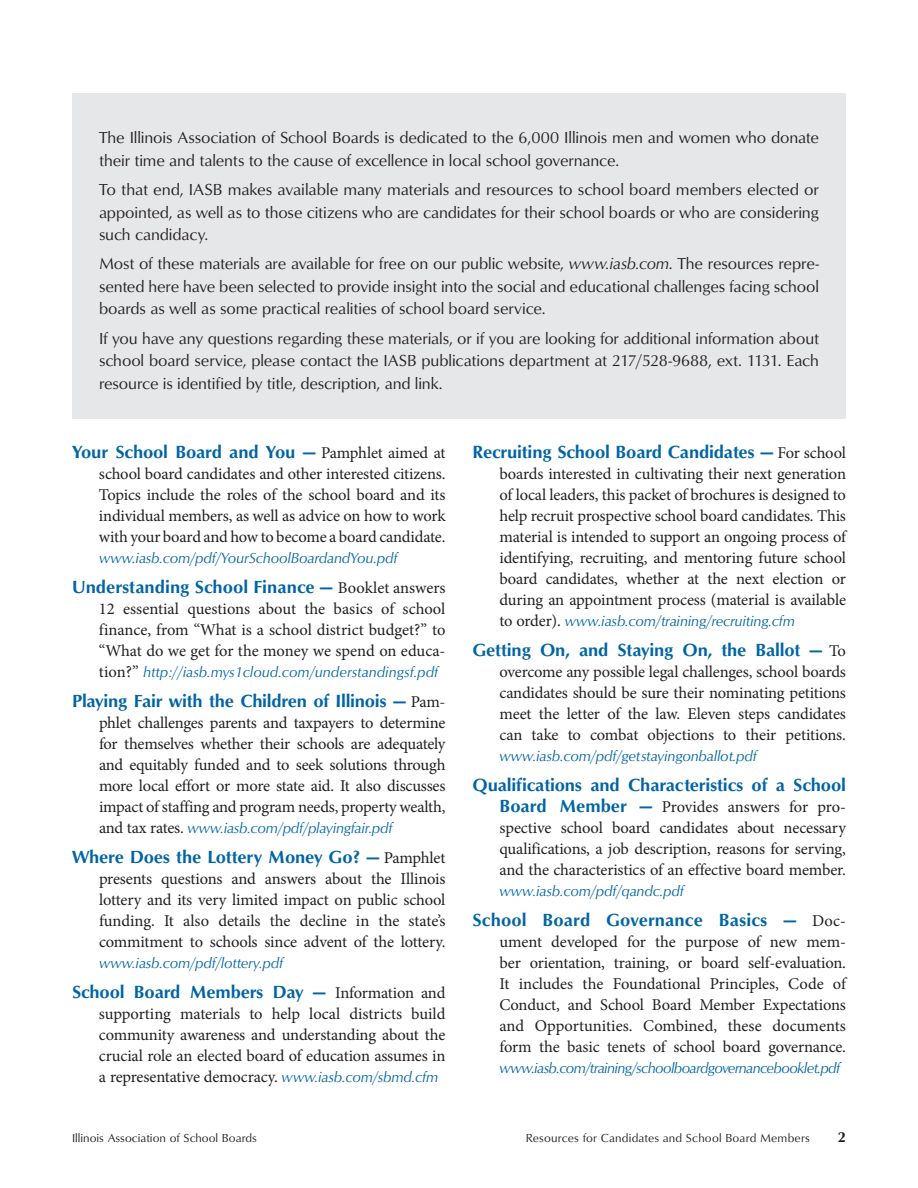
<style>
.page{position:relative;width:918px;height:1188px;background:#fff}
.page>*{position:absolute;margin:0;border:0;box-sizing:border-box;transform-origin:0 0}
.t1{font:18.15px "Optimum Bold DTC";letter-spacing:-.01em;color:#0064a4}
.t2{font:16.5px/21px "Minion Pro";letter-spacing:-.01em;color:#231f20;text-align:justify}
.t3{font:16.5px/22.5px "Optimum Roman DTC";letter-spacing:-.01em;color:#231f20;text-align:justify}
.t4{font:15px "Optimum Roman Italic DTC";letter-spacing:-.01em;color:#0064a4}
.t5{font:15px "Optimum Roman Italic DTC";letter-spacing:-.04em;color:#0064a4}
.t6{font:15px "Optimum Bold DTC";color:#231f20}
.t7{font:12px "Optimum Roman DTC";letter-spacing:.01em;color:#231f20}
.s1{font-family:"Optimum Roman Italic DTC"}
.s2{font-family:"Minion Pro";font-size:16.5px;color:#231f20}
.s3{font-family:"Optimum Roman Italic DTC";font-size:15px;color:#0064a4}
.s4{font-family:"Optimum Bold DTC";font-size:18.15px;color:#0064a4}
</style>
<div class="page">
<div style="left:72px;top:93px;width:774px;height:326px;background:#e6e7e8"></div>
<p class="t3" style="left:99px;top:126px;width:722px">The Illinois Association of School Boards is dedicated to the 6,000 Illinois men and women who donate their time and talents to the cause of excellence in local school governance.</p>
<p class="t3" style="left:99px;top:178px;width:722px">To that end, IASB makes available many materials and resources to school board members elected or appointed, as well as to those citizens who are candidates for their school boards or who are considering such candidacy.</p>
<p class="t3" style="left:99px;top:252px;width:722px">Most of these materials are available for free on our public website, <span class="s1">www.iasb.com</span>. The resources repre&shy;sented here have been selected to provide insight into the social and educational challenges facing school boards as well as some practical realities of school board service.</p>
<p class="t3" style="left:99px;top:326px;width:721px">If you have any questions regarding these materials, or if you are looking for additional information about school board service, please contact the IASB publications department at 217/528-9688, ext. 1131. Each resource is identified by title, description, and link.</p>
<p class="t1" style="left:72px;top:441px;width:375px">Your School Board and You — <span class="s2">Pamphlet aimed at</span></p>
<p class="t2" style="left:99px;top:463px;width:348px">school board candidates and other interested citizens.<br>Topics include the roles of the school board and its individual members, as well as advice on how to work with your board and how to become a board candidate.</p>
<p class="t4" style="left:99px;top:549px;width:300px">www.iasb.com/pdf/YourSchoolBoardandYou.pdf</p>
<p class="t1" style="left:72px;top:576px;width:375px">Understanding School Finance — <span class="s2">Booklet answers</span></p>
<p class="t2" style="left:99px;top:598px;width:348px">12 essential questions about the basics of school finance, from “What is a school district budget?” to “What do we get for the money we spend on educa-</p>
<p class="t4" style="left:99px;top:663px;width:341px"><span class="s2">tion?”</span> http://iasb.mys1cloud.com/understandingsf.pdf</p>
<p class="t1" style="left:72px;top:690px;width:375px">Playing Fair with the Children of Illinois — <span class="s2">Pam-</span></p>
<p class="t2" style="left:99px;top:712px;width:348px">phlet challenges parents and taxpayers to determine for themselves whether their schools are adequately and equitably funded and to seek solutions through more local effort or more state aid. It also discusses impact of staffing and program needs, property wealth,</p>
<p class="t4" style="left:99px;top:819px;width:295px"><span class="s2">and tax rates.</span> www.iasb.com/pdf/playingfair.pdf</p>
<p class="t1" style="left:72px;top:846px;width:375px">Where Does the Lottery Money Go? — <span class="s2">Pamphlet</span></p>
<p class="t2" style="left:99px;top:868px;width:348px">presents questions and answers about the Illinois lottery and its very limited impact on public school funding. It also details the decline in the state’s commitment to schools since advent of the lottery.</p>
<p class="t4" style="left:99px;top:954px;width:186px">www.iasb.com/pdf/lottery.pdf</p>
<p class="t1" style="left:72px;top:981px;width:375px">School Board Members Day — <span class="s2">Information and</span></p>
<p class="t2" style="left:99px;top:1003px;width:348px">supporting materials to help local districts build community awareness and understanding about the crucial role an elected board of education assumes in a representative democracy. <span class="s3">www.iasb.com/sbmd.cfm</span></p>
<p class="t1" style="left:472px;top:441px;width:375px">Recruiting School Board Candidates — <span class="s2">For school</span></p>
<p class="t2" style="left:500px;top:463px;width:348px">boards interested in cultivating their next generation of local leaders, this packet of brochures is designed to help recruit prospective school board candidates. This material is intended to support an ongoing process of identifying, recruiting, and mentoring future school board candidates, whether at the next election or during an appointment process (material is available</p>
<p class="t4" style="left:500px;top:612px;width:297px"><span class="s2">to order).</span> www.iasb.com/training/recruiting.cfm</p>
<p class="t1" style="left:472px;top:639px;width:375px">Getting On, and Staying On, the Ballot — <span class="s2">To</span></p>
<p class="t2" style="left:499px;top:661px;width:348px">overcome any possible legal challenges, school boards candidates should be sure their nominating petitions meet the letter of the law. Eleven steps candidates can take to combat objections to their petitions.</p>
<p class="t4" style="left:500px;top:747px;width:259px">www.iasb.com/pdf/getstayingonballot.pdf</p>
<p class="t1" style="left:472px;top:774px;width:375px">Qualifications and Characteristics of a School</p>
<p class="t2" style="left:499px;top:796px;width:348px"><span class="s4">Board Member —</span> Provides answers for pro&shy;spective school board candidates about necessary qualifications, a job description, reasons for serving, and the characteristics of an effective board member.</p>
<p class="t4" style="left:499px;top:882px;width:186px">www.iasb.com/pdf/qandc.pdf</p>
<p class="t1" style="left:472px;top:909px;width:375px">School Board Governance Basics — <span class="s2">Doc-</span></p>
<p class="t2" style="left:499px;top:931px;width:348px">ument developed for the purpose of new mem&shy;ber orientation, training, or board self-evaluation.<br>It includes the Foundational Principles, Code of Conduct, and School Board Member Expectations and Opportunities. Combined, these documents form the basic tenets of school board governance.</p>
<p class="t5" style="left:499px;top:1059px;width:342px">www.iasb.com/training/schoolboardgovernancebooklet.pdf</p>
<p class="t7" style="left:72px;top:1131px;width:187px">Illinois Association of School Boards</p>
<p class="t7" style="left:526px;top:1131px;width:286px">Resources for Candidates and School Board Members</p>
<p class="t6" style="left:838px;top:1129px;width:10px">2</p>
</div>
